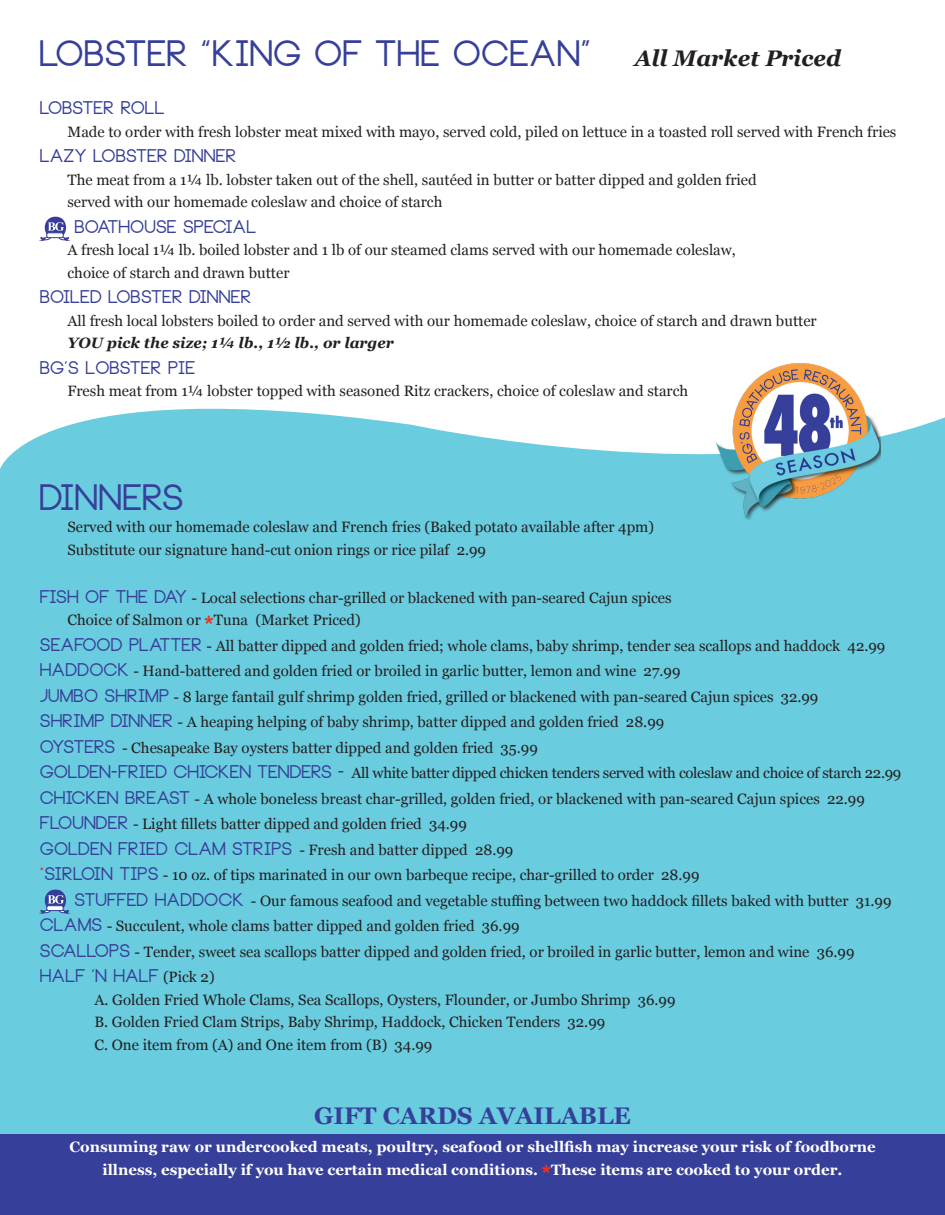
<style>
.page{position:relative;width:945px;height:1215px;background:#fff}
.page>*{position:absolute;margin:0;border:0;box-sizing:border-box;transform-origin:0 0}
.Headers{font:700 36px "Neou";color:#363f99}
.Headers-2{font:700 24px "Georgia";color:#363f99}
.Item_Names{font:700 18px "Neou";color:#363f99}
.Item_Names-2{font:15px "Georgia";color:#231f20}
.Descriptions{font:15px/22.5px "Georgia";color:#231f20}
.Headers-3{font:700 15px/22.5px "Georgia";color:#fff;text-align:center}
.Item_Names-3{font:15px "Georgia";letter-spacing:-.02em;color:#231f20}
.Descriptions-2{font:italic 700 15px "Georgia";color:#231f20}
.s1{font-family:"Georgia";font-style:italic;font-size:22.5px;color:#231f20}
.s2{font-family:"Neou";font-weight:700;font-size:18px;color:#363f99}
.s3{font-family:"Arial";font-weight:700;font-size:24px;color:#ef3122}
.s4{font-family:"Neou";font-weight:700;font-size:18px;color:#ef3122}
.s5{font-family:"Georgia";font-weight:400;font-size:15px;color:#231f20}
.s6{font-family:"Arial";font-size:24px;color:#ef3122}
</style>
<div class="page">
<div style="left:0;top:408px;width:945px;height:726px;background:#6accdf"></div>
<svg style="left:40px;top:217px;width:29px;height:24px"></svg>
<svg style="left:40px;top:890px;width:29px;height:23px"></svg>
<div style="left:0;top:1134px;width:945px;height:81px;background:#363f99"></div>
<img style="left:713px;top:363px;width:167px;height:157px">
<p class="Headers" style="left:40px;top:36px;width:802px">LOBSTER “KING OF THE OCEAN” <span class="s1">All Market Priced</span></p>
<p class="Item_Names" style="left:40px;top:99px;width:127px">LOBSTER ROLL</p>
<p class="Descriptions" style="left:68px;top:120px;width:830px">Made to order with fresh lobster meat mixed with mayo, served cold, piled on lettuce in a toasted roll served with French fries</p>
<p class="Item_Names" style="left:40px;top:147px;width:198px">LAZY LOBSTER DINNER</p>
<p class="Descriptions" style="left:68px;top:168px;width:691px">The meat from a 1¼ lb. lobster taken out of the shell, sautéed in butter or batter dipped and golden fried served with our homemade coleslaw and choice of starch</p>
<p class="Item_Names" style="left:75px;top:217px;width:183px">BOATHOUSE SPECIAL</p>
<p class="Descriptions" style="left:68px;top:238px;width:670px">A fresh local 1¼ lb. boiled lobster and 1 lb of our steamed clams served with our homemade coleslaw, choice of starch and drawn butter</p>
<p class="Item_Names" style="left:40px;top:288px;width:213px">BOILED LOBSTER DINNER</p>
<p class="Descriptions" style="left:68px;top:309px;width:751px">All fresh local lobsters boiled to order and served with our homemade coleslaw, choice of starch and drawn butter</p>
<p class="Descriptions-2" style="left:68px;top:332px;width:328px">YOU pick the size; 1¼ lb., 1½ lb., or larger</p>
<p class="Item_Names" style="left:40px;top:358px;width:157px">BG’S LOBSTER PIE</p>
<p class="Descriptions" style="left:68px;top:379px;width:622px">Fresh meat from 1¼ lobster topped with seasoned Ritz crackers, choice of coleslaw and starch</p>
<p class="Headers" style="left:40px;top:479px;width:146px">DINNERS</p>
<p class="Descriptions" style="left:68px;top:515px;width:588px">Served with our homemade coleslaw and French fries (Baked potato available after 4pm)</p>
<p class="Descriptions" style="left:68px;top:538px;width:420px">Substitute our signature hand-cut onion rings or rice pilaf 2.99</p>
<p class="Item_Names-2" style="left:40px;top:587px;width:633px"><span class="s2">FISH OF THE DAY</span> - Local selections char-grilled or blackened with pan-seared Cajun spices</p>
<p class="Descriptions" style="left:68px;top:608px;width:295px">Choice of Salmon or <span class="s3">*</span>Tuna (Market Priced)</p>
<p class="Item_Names-2" style="left:40px;top:635px;width:846px"><span class="s2">SEAFOOD PLATTER</span> - All batter dipped and golden fried; whole clams, baby shrimp, tender sea scallops and haddock 42.99</p>
<p class="Item_Names-2" style="left:40px;top:660px;width:642px"><span class="s2">HADDOCK</span> - Hand-battered and golden fried or broiled in garlic butter, lemon and wine 27.99</p>
<p class="Item_Names-2" style="left:40px;top:686px;width:779px"><span class="s2">JUMBO SHRIMP</span> - 8 large fantail gulf shrimp golden fried, grilled or blackened with pan-seared Cajun spices 32.99</p>
<p class="Item_Names-2" style="left:40px;top:711px;width:625px"><span class="s2">SHRIMP DINNER</span> - A heaping helping of baby shrimp, batter dipped and golden fried 28.99</p>
<p class="Item_Names-2" style="left:40px;top:737px;width:499px"><span class="s2">OYSTERS</span> - Chesapeake Bay oysters batter dipped and golden fried 35.99</p>
<p class="Item_Names-3" style="left:40px;top:762px;width:862px"><span class="s2">GOLDEN-FRIED CHICKEN TENDERS -</span> All white batter dipped chicken tenders served with coleslaw and choice of starch 22.99</p>
<p class="Item_Names-2" style="left:40px;top:788px;width:826px"><span class="s2">CHICKEN BREAST</span> - A whole boneless breast char-grilled, golden fried, or blackened with pan-seared Cajun spices 22.99</p>
<p class="Item_Names-2" style="left:40px;top:813px;width:428px"><span class="s2">FLOUNDER</span> - Light fillets batter dipped and golden fried 34.99</p>
<p class="Item_Names-2" style="left:40px;top:839px;width:474px"><span class="s2">GOLDEN FRIED CLAM STRIPS</span> - Fresh and batter dipped 28.99</p>
<p class="Item_Names-2" style="left:40px;top:864px;width:661px"><span class="s4">*</span><span class="s2">SIRLOIN TIPS</span> - 10 oz. of tips marinated in our own barbeque recipe, char-grilled to order 28.99</p>
<p class="Item_Names-2" style="left:75px;top:890px;width:818px"><span class="s2">STUFFED HADDOCK</span> - Our famous seafood and vegetable stuffing between two haddock fillets baked with butter 31.99</p>
<p class="Item_Names-2" style="left:40px;top:915px;width:481px"><span class="s2">CLAMS</span> - Succulent, whole clams batter dipped and golden fried 36.99</p>
<p class="Item_Names-2" style="left:40px;top:941px;width:816px"><span class="s2">SCALLOPS</span> - Tender, sweet sea scallops batter dipped and golden fried, or broiled in garlic butter, lemon and wine 36.99</p>
<p class="Item_Names" style="left:40px;top:967px;width:176px">HALF ‘N HALF <span class="s5">(Pick 2)</span></p>
<p class="Item_Names-2" style="left:94px;top:989px;width:583px">A. Golden Fried Whole Clams, Sea Scallops, Oysters, Flounder, or Jumbo Shrimp 36.99</p>
<p class="Item_Names-2" style="left:94px;top:1011px;width:512px">B. Golden Fried Clam Strips, Baby Shrimp, Haddock, Chicken Tenders 32.99</p>
<p class="Item_Names-2" style="left:94px;top:1034px;width:339px">C. One item from (A) and One item from (B) 34.99</p>
<p class="Headers-2" style="left:314px;top:1098px;width:318px">GIFT CARDS AVAILABLE</p>
<p class="Headers-3" style="left:69px;top:1135px;width:808px">Consuming raw or undercooked meats, poultry, seafood or shellfish may increase your risk of foodborne illness, especially if you have certain medical conditions. <span class="s6">*</span>These items are cooked to your order.</p>
</div>
